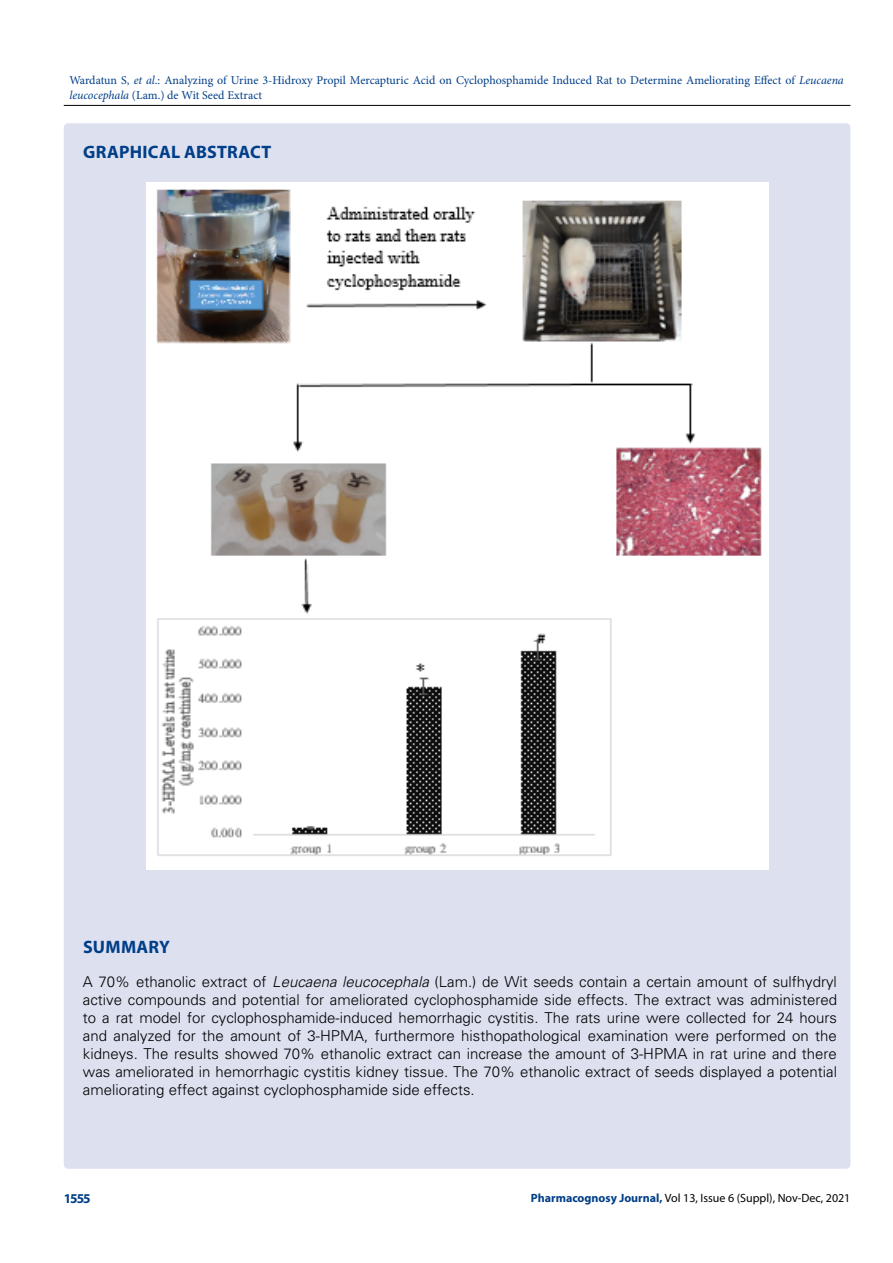
<style>
.page{position:relative;width:893px;height:1263px;background:#fff}
.page>*{position:absolute;margin:0;border:0;box-sizing:border-box;transform-origin:0 0}
.t1{font:700 18px "Myriad Pro";letter-spacing:.015em;color:#003e88}
.t2{font:300 15px/18px "Univers LT Std";color:#000;text-align:justify}
.t3{font:700 13.5px "Myriad Pro";color:#003e88}
.t4{font:12px/14.4px "Minion Pro";color:#003e88}
.t5{font:12px "Myriad Pro";color:#000}
.s1{font-style:italic}
.s2{font-weight:700;color:#003e88}
</style>
<div class="page">
<hr style="left:64px;top:105px;width:786px;height:1px;background:#000">
<div style="left:64px;top:123px;width:786px;height:1046px;background:#dde0ef;border-radius:4px"></div>
<img style="left:146px;top:183px;width:622px;height:686px">
<p class="t4" style="left:69px;top:73px;width:776px">Wardatun S, <span class="s1">et al</span>.: Analyzing of Urine 3-Hidroxy Propil Mercapturic Acid on Cyclophosphamide Induced Rat to Determine Ameliorating Effect of <span class="s1">Leucaena leucocephala</span> (Lam.) de Wit Seed Extract</p>
<p class="t1" style="left:83px;top:140px;width:190px">GRAPHICAL ABSTRACT</p>
<p class="t1" style="left:83px;top:935px;width:88px">SUMMARY</p>
<p class="t2" style="left:83px;top:973px;width:756px">A 70% ethanolic extract of <span class="s1">Leucaena leucocephala</span> (Lam.) de Wit seeds contain a certain amount of sulfhydryl active compounds and potential for ameliorated cyclophosphamide side effects. The extract was administered to a rat model for cyclophosphamide-induced hemorrhagic cystitis. The rats urine were collected for 24 hours and analyzed for the amount of 3-HPMA, furthermore histhopathological examination were performed on the kidneys. The results showed 70% ethanolic extract can increase the amount of 3-HPMA in rat urine and there was ameliorated in hemorrhagic cystitis kidney tissue. The 70% ethanolic extract of seeds displayed a potential ameliorating effect against cyclophosphamide side effects.</p>
<p class="t3" style="left:64px;top:1189px;width:29px">1555</p>
<p class="t5" style="left:531px;top:1190px;width:321px"><span class="s2">Pharmacognosy Journal,</span> Vol 13, Issue 6 (Suppl), Nov-Dec, 2021</p>
</div>
